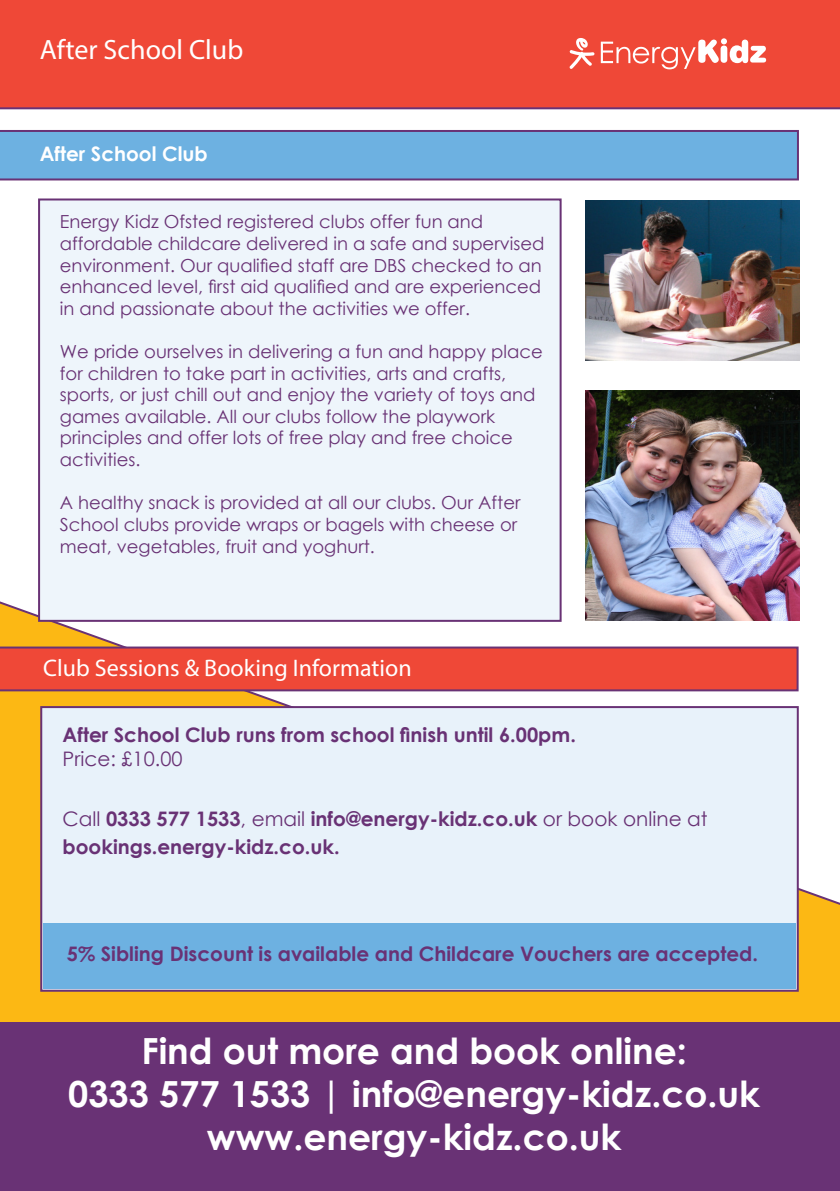
<style>
.page{position:relative;width:840px;height:1191px;background:#fff}
.page>*{position:absolute;margin:0;border:0;box-sizing:border-box;transform-origin:0 0}
.t1{font:700 36px/43.2px "Century Gothic";color:#fff;text-align:center}
.t2{font:28px "Myriad Pro";color:#fff}
.t3{font:24px "Myriad Pro";color:#fff}
.t4{font:700 20px/28px "Century Gothic";color:#693275}
.t5{font:700 20px "Century Gothic";color:#fff}
.t6{font:20px "Century Gothic";color:#693275}
.t7{font:18px/21.6px "Century Gothic";color:#693275}
.s1{font-weight:400}
</style>
<div class="page">
<svg style="left:0;top:501px;width:839px;height:521px"></svg>
<div style="left:0;top:0;width:839px;height:109px;background:#ef4837"></div>
<svg style="left:600px;top:38px;width:165px;height:31px"></svg>
<svg style="left:569px;top:38px;width:25px;height:31px"></svg>
<div style="left:40px;top:706px;width:758px;height:285px;background:#e8f2fa;border:2px solid #693275"></div>
<div style="left:43px;top:923px;width:752px;height:65px;background:#6db1e1"></div>
<svg style="left:0;top:646px;width:798px;height:45px;background:#e4483d"></svg>
<svg style="left:0;top:130px;width:798px;height:50px;background:#6ca8d9"></svg>
<div style="left:38px;top:198px;width:523px;height:424px;background:#eef5fb;border:2px solid #693275"></div>
<img style="left:585px;top:390px;width:214px;height:230px">
<img style="left:585px;top:200px;width:213px;height:160px">
<div style="left:0;top:1022px;width:839px;height:169px;background:#693275"></div>
<p class="t2" style="left:40px;top:32px;width:205px">After School Club</p>
<p class="t5" style="left:40px;top:138px;width:169px">After School Club</p>
<p class="t7" style="left:60px;top:211px;width:485px">Energy Kidz Ofsted registered clubs offer fun and affordable childcare delivered in a safe and supervised environment. Our qualified staff are DBS checked to an enhanced level, first aid qualified and are experienced in and passionate about the activities we offer.</p>
<p class="t7" style="left:60px;top:340px;width:484px">We pride ourselves in delivering a fun and happy place for children to take part in activities, arts and crafts, sports, or just chill out and enjoy the variety of toys and games available. All our clubs follow the playwork principles and offer lots of free play and free choice activities.</p>
<p class="t7" style="left:60px;top:492px;width:462px">A healthy snack is provided at all our clubs. Our After<br>School clubs provide wraps or bagels with cheese or meat, vegetables, fruit and yoghurt.</p>
<p class="t3" style="left:43px;top:653px;width:370px">Club Sessions &amp; Booking Information</p>
<p class="t4" style="left:63px;top:720px;width:514px">After School Club runs from school finish until 6.00pm.</p>
<p class="t6" style="left:63px;top:745px;width:121px">Price: £10.00</p>
<p class="t4" style="left:63px;top:804px;width:646px"><span class="s1">Call</span> 0333 577 1533<span class="s1">, email</span> info@energy-kidz.co.uk <span class="s1">or book online at </span>bookings.energy-kidz.co.uk.</p>
<p class="t4" style="left:67px;top:939px;width:692px">5% Sibling Discount is available and Childcare Vouchers are accepted.</p>
<p class="t1" style="left:68px;top:1027px;width:693px">Find out more and book online:<br>0333 577 1533 | info@energy-kidz.co.uk</p>
<p class="t1" style="left:207px;top:1114px;width:415px">www.energy-kidz.co.uk</p>
</div>
